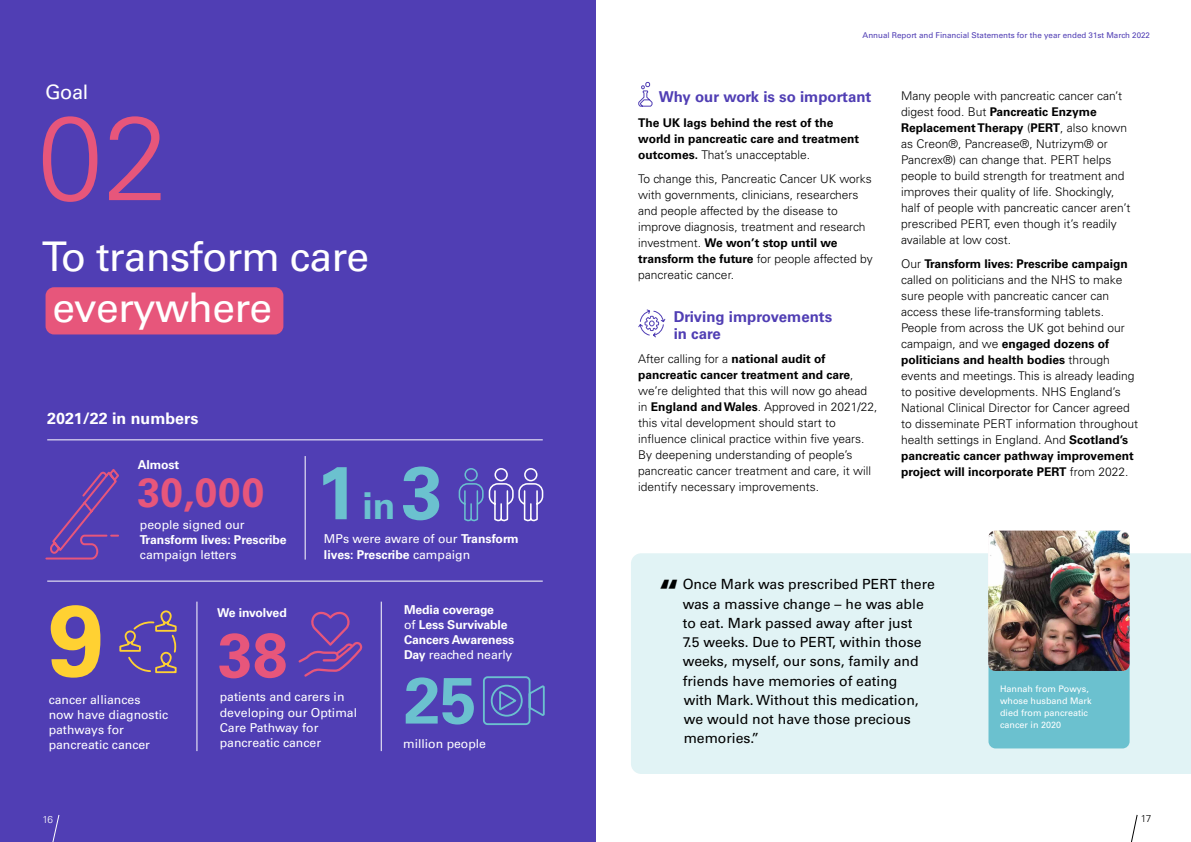
<style>
.page{position:relative;width:1191px;height:842px;background:#fff}
.page>*{position:absolute;margin:0;border:0;box-sizing:border-box;transform-origin:0 0}
.t1{font:300 118.4px "Univers LT Std";color:#e7567b}
.t2{font:700 100.8px "Univers LT Std";color:#ffd132}
.t3{font:700 74.6px "Univers LT Std";color:#6bc1cf}
.t4{font:700 65.2px "Univers LT Std";color:#6bc1cf}
.t5{font:700 62.5px "Univers LT Std";color:#e7567b}
.t6{font:700 40.9px "Univers LT Std";color:#e7567b}
.t7{font:40.8px/51.2px "Univers LT Std";letter-spacing:-.02em;color:#fff}
.t8{font:900 33.6px "Univers LT Std";color:#000}
.t9{font:20px "Univers LT Std";color:#fff}
.t10{font:700 16px "Univers LT Std";color:#fff}
.t11{font:700 15px/17px "Univers LT Std";color:#503eb4}
.t12{font:14px/19.2px "Univers LT Std";color:#000}
.t13{font:12.2px/15.3px "Univers LT Std";color:#fff}
.t14{font:700 12.2px/15px "Univers LT Std";letter-spacing:-.01em;color:#fff}
.t15{font:300 12px/16px "Univers LT Std";color:#000}
.t16{font:700 12px/16px "Univers LT Std";color:#000}
.t17{font:300 10px "Univers LT Std";color:#000}
.t18{font:300 10px "Univers LT Std";color:#fff}
.t19{font:9px/12px "Univers LT Std";color:#fff}
.t20{font:8px "Univers LT Std";color:#503eb4}
.s1{font-size:37.1px}
.s2{font-weight:700}
.s3{font-weight:400}
.s4{font-weight:300}
</style>
<div class="page">
<svg style="left:1131px;top:815px;width:6px;height:27px"></svg>
<div style="left:0;top:0;width:595px;height:842px;background:#503eb4"></div>
<div style="left:46px;top:287px;width:237px;height:47px;background:#e7567b;border-radius:8px"></div>
<svg style="left:52px;top:815px;width:7px;height:27px"></svg>
<svg style="left:638px;top:81px;width:14px;height:26px"></svg>
<svg style="left:638px;top:309px;width:28px;height:29px"></svg>
<div style="left:631px;top:553px;width:560px;height:221px;background:#e1f3f5"></div>
<div style="left:988px;top:654px;width:141px;height:94px;background:#6bc1cf;border-radius:7px"></div>
<img style="left:988px;top:531px;width:141px;height:140px">
<hr style="left:305px;top:456px;width:1px;height:104px;background:#fff">
<hr style="left:47px;top:581px;width:496px;height:1px;background:#fff">
<hr style="left:47px;top:439px;width:496px;height:1px;background:#fff">
<svg style="left:45px;top:469px;width:74px;height:91px"></svg>
<svg style="left:119px;top:610px;width:58px;height:64px"></svg>
<svg style="left:298px;top:611px;width:64px;height:66px"></svg>
<hr style="left:197px;top:602px;width:1px;height:149px;background:#fff">
<hr style="left:381px;top:602px;width:1px;height:149px;background:#fff">
<svg style="left:458px;top:468px;width:86px;height:54px"></svg>
<svg style="left:483px;top:676px;width:62px;height:49px"></svg>
<h3 class="t9" style="left:45px;top:80px;width:45px">Goal</h3>
<h1 class="t1" style="left:37px;top:87px;width:133px">02</h1>
<h3 class="t7" style="left:42px;top:231px;width:329px">To transform care everywhere</h3>
<h3 class="t10" style="left:47px;top:409px;width:153px">2021/22 in numbers</h3>
<p class="t14" style="left:138px;top:457px;width:43px">Almost</p>
<h3 class="t6" style="left:137px;top:469px;width:128px">30,000</h3>
<p class="t13" style="left:140px;top:517px;width:106px">people signed our</p>
<p class="t14" style="left:140px;top:532px;width:148px">Transform lives: Prescribe</p>
<p class="t13" style="left:140px;top:547px;width:98px">campaign letters</p>
<h3 class="t3" style="left:316px;top:449px;width:128px">1<span class="s1">in</span> 3</h3>
<p class="t13" style="left:324px;top:531px;width:196px">MPs were aware of our <span class="s2">Transform lives: Prescribe</span> campaign</p>
<h2 class="t2" style="left:48px;top:582px;width:58px">9</h2>
<p class="t13" style="left:49px;top:692px;width:121px">cancer alliances now have diagnostic pathways for pancreatic cancer</p>
<p class="t18" style="left:43px;top:813px;width:12px">16</p>
<p class="t14" style="left:217px;top:605px;width:71px">We involved</p>
<h3 class="t5" style="left:218px;top:619px;width:71px">38</h3>
<p class="t13" style="left:220px;top:689px;width:139px">patients and carers in developing our Optimal<br>Care Pathway for pancreatic cancer</p>
<p class="t14" style="left:404px;top:602px;width:112px">Media coverage<br><span class="s3">of</span> Less Survivable<br>Cancers Awareness<br>Day <span class="s3">reached nearly</span></p>
<h3 class="t4" style="left:404px;top:662px;width:74px">25</h3>
<p class="t13" style="left:403px;top:736px;width:84px">million people</p>
<p class="t20" style="left:862px;top:31px;width:289px">Annual Report and Financial Statements for the year ended 31st March 2022</p>
<p class="t11" style="left:659px;top:89px;width:214px">Why our work is so important</p>
<p class="t16" style="left:638px;top:115px;width:222px">The UK lags behind the rest of the world in pancreatic care and treatment outcomes. <span class="s4">That’s unacceptable.</span></p>
<p class="t15" style="left:638px;top:171px;width:236px">To change this, Pancreatic Cancer UK works with governments, clinicians, researchers and people affected by the disease to improve diagnosis, treatment and research investment. <span class="s2">We won’t stop until we transform the future</span> for people affected by pancreatic cancer.</p>
<p class="t11" style="left:673px;top:308px;width:160px">Driving improvements in care</p>
<p class="t15" style="left:638px;top:351px;width:241px">After calling for a <span class="s2">national audit of pancreatic cancer treatment and care</span>, we’re delighted that this will now go ahead in <span class="s2">England and Wales</span>. Approved in 2021/22, this vital development should start to influence clinical practice within five years.<br>By deepening understanding of people’s pancreatic cancer treatment and care, it will identify necessary improvements.</p>
<p class="t15" style="left:901px;top:88px;width:231px">Many people with pancreatic cancer can’t digest food. But <span class="s2">Pancreatic Enzyme Replacement Therapy</span> (<span class="s2">PERT</span>, also known as Creon®, Pancrease®, Nutrizym® or Pancrex®) can change that. PERT helps people to build strength for treatment and improves their quality of life. Shockingly, half of people with pancreatic cancer aren’t prescribed PERT, even though it’s readily available at low cost.</p>
<p class="t15" style="left:901px;top:256px;width:238px">Our <span class="s2">Transform lives: Prescribe campaign </span>called on politicians and the NHS to make sure people with pancreatic cancer can access these life-transforming tablets.<br>People from across the UK got behind our campaign, and we <span class="s2">engaged dozens of politicians and health bodies</span> through events and meetings. This is already leading to positive developments. NHS England’s National Clinical Director for Cancer agreed to disseminate PERT information throughout health settings in England. And <span class="s2">Scotland’s pancreatic cancer pathway improvement project will incorporate PERT</span> from 2022.</p>
<h3 class="t8" style="left:657px;top:570px;width:24px">“</h3>
<p class="t12" style="left:682px;top:575px;width:254px">Once Mark was prescribed PERT there was a massive change – he was able to eat. Mark passed away after just<br>7.5 weeks. Due to PERT, within those weeks, myself, our sons, family and friends have memories of eating<br>with Mark. Without this medication, we would not have those precious memories.”</p>
<p class="t19" style="left:1000px;top:683px;width:93px">Hannah from Powys, whose husband Mark died from pancreatic cancer in 2020</p>
<p class="t17" style="left:1140px;top:813px;width:12px">17</p>
</div>
